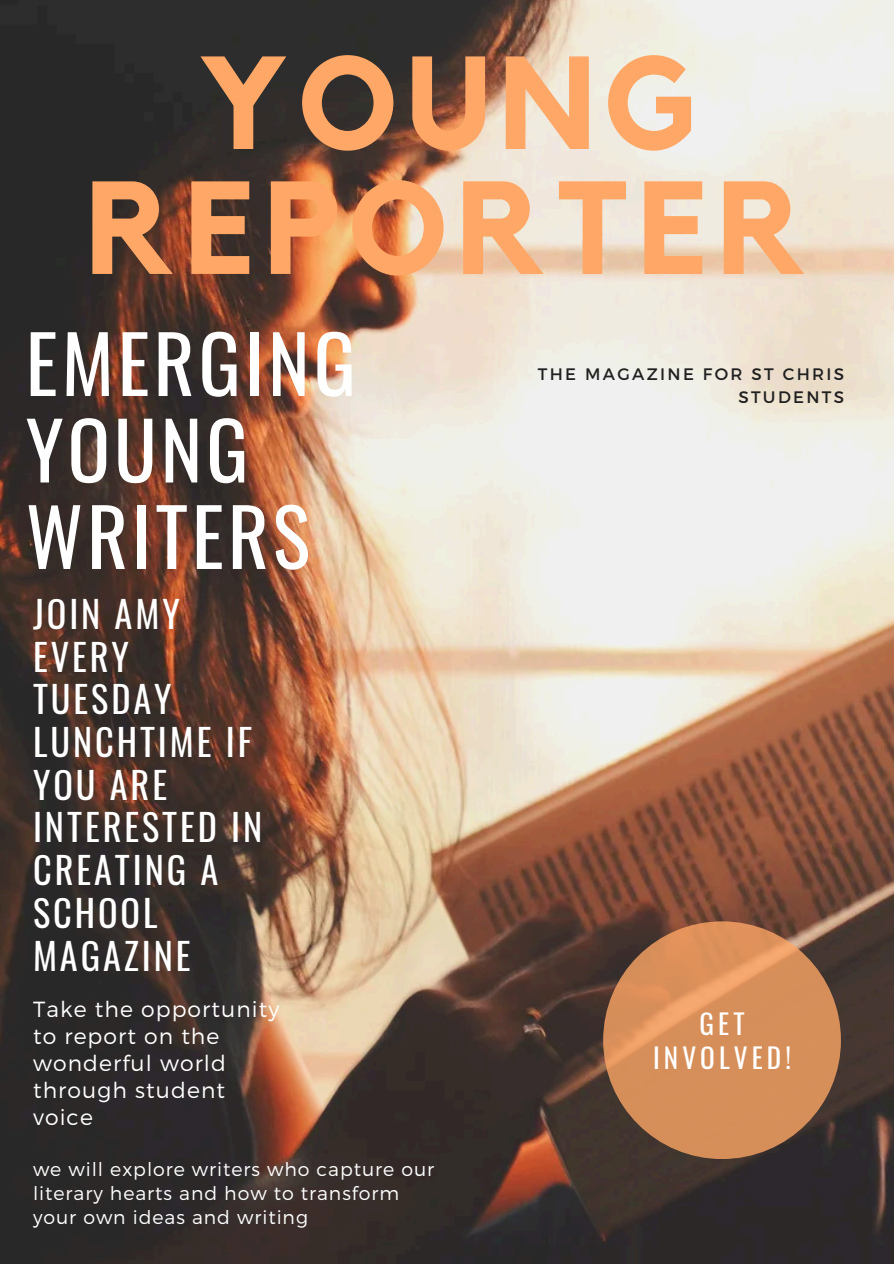
<style>
.page{position:relative;width:894px;height:1264px;background:#fff}
.page>*{position:absolute;margin:0;border:0;box-sizing:border-box;transform-origin:0 0}
.t1{font:700 130.5px/124.8px "Kollektif";letter-spacing:.07em;color:#ffa766;text-align:center}
.t2{font:78.75px/86.4px "Oswald";letter-spacing:.05em;color:#fff}
.t3{font:36.3px/42.8px "Oswald";letter-spacing:.08em;color:#fff}
.t4{font:27.3px/33.9px "Oswald";letter-spacing:.15em;color:#fff;text-align:center}
.t5{font:300 21.9px/27px "Montserrat";letter-spacing:.05em;color:#fff}
.t6{font:300 18.9px/23.7px "Montserrat";letter-spacing:.05em;color:#fff}
.t7{font:16.65px/22.5px "Montserrat";letter-spacing:.14em;color:#202020;text-align:right}
</style>
<div class="page">
<img style="left:0;top:0;width:893px;height:1263px">
<svg style="left:603px;top:921px;width:237px;height:237px;background:#d9905b"></svg>
<h2 class="t1" style="left:86px;top:46px;width:722px">YOUNG<br>REPORTER</h2>
<h1 class="t2" style="left:26px;top:317px;width:331px">EMERGING<br>YOUNG<br>WRITERS</h1>
<h3 class="t3" style="left:33px;top:591px;width:231px">JOIN AMY<br>EVERY<br>TUESDAY<br>LUNCHTIME IF<br>YOU ARE<br>INTERESTED IN<br>CREATING A<br>SCHOOL<br>MAGAZINE</h3>
<p class="t7" style="left:537px;top:362px;width:308px">THE MAGAZINE FOR ST CHRIS<br>STUDENTS</p>
<h6 class="t5" style="left:33px;top:994px;width:248px">Take the opportunity to report on the wonderful world through student voice</h6>
<p class="t4" style="left:652px;top:1005px;width:139px">GET<br>INVOLVED!</p>
<h5 class="t6" style="left:33px;top:1156px;width:402px">we will explore writers who capture our literary hearts and how to transform your own ideas and writing</h5>
</div>
